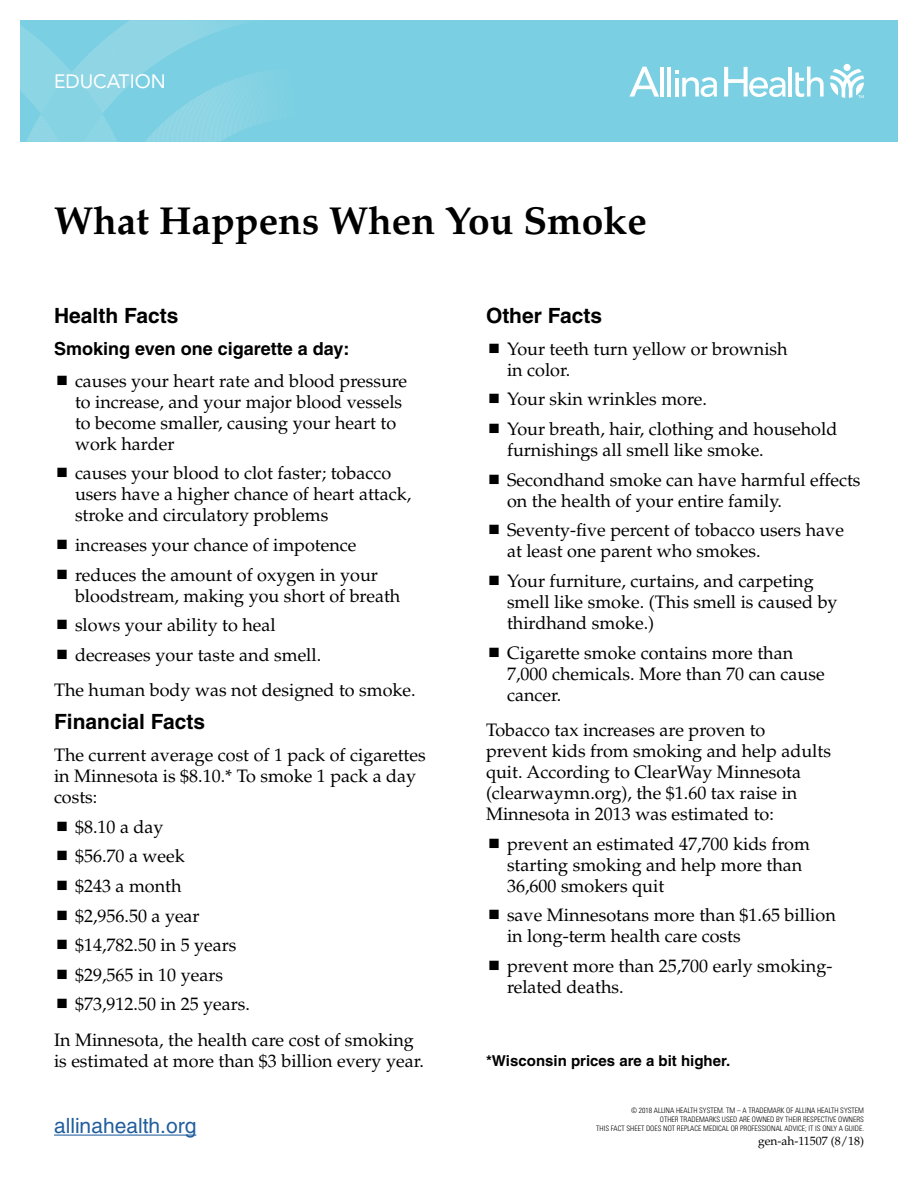
<style>
.page{position:relative;width:918px;height:1188px;background:#fff}
.page>*{position:absolute;margin:0;border:0;box-sizing:border-box;transform-origin:0 0}
.t1{font:700 39px "Palatino";color:#000}
.t2{font:700 21px "Helvetica";color:#000}
.t3{font:21px "Helvetica";color:#215e9e}
.t4{font:19.2px "Avenir LT Std";color:#fff}
.t5{font:18px/21px "Palatino";color:#000}
.t6{font:700 18px "Helvetica";color:#000}
.t7{font:700 15px "Helvetica";color:#000}
.t8{font:12px "Palatino";color:#000}
.t9{font:300 condensed 7.5px/9px "Univers";color:#000;text-align:right}
</style>
<div class="page">
<hr style="left:54px;top:1135px;width:142px;height:1px;background:#215e9e">
<div style="left:20px;top:20px;width:878px;height:122px;background:#7ad0e2"></div>
<svg style="left:20px;top:20px;width:246px;height:122px"></svg>
<svg style="left:830px;top:69px;width:34px;height:29px"></svg>
<div style="left:844px;top:64px;width:7px;height:7px;background:#fff;border-radius:50%"></div>
<hr style="left:660px;top:67px;width:4px;height:30px;background:#fff">
<hr style="left:667px;top:67px;width:4px;height:30px;background:#fff">
<hr style="left:789px;top:67px;width:3px;height:30px;background:#fff">
<svg style="left:795px;top:67px;width:29px;height:30px"></svg>
<svg style="left:675px;top:71px;width:42px;height:26px"></svg>
<svg style="left:629px;top:67px;width:30px;height:30px"></svg>
<svg style="left:724px;top:67px;width:62px;height:30px"></svg>
<p class="t4" style="left:54px;top:70px;width:113px">EDUCATION</p>
<h1 class="t1" style="left:54px;top:198px;width:594px">What Happens When You Smoke</h1>
<p class="t2" style="left:54px;top:303px;width:126px">Health Facts</p>
<p class="t6" style="left:54px;top:337px;width:297px">Smoking even one cigarette a day:</p>
<p class="t5" style="left:75px;top:370px;width:334px">causes your heart rate and blood pressure to increase, and your major blood vessels to become smaller, causing your heart to work harder</p>
<p class="t5" style="left:75px;top:463px;width:338px">causes your blood to clot faster; tobacco users have a higher chance of heart attack, stroke and circulatory problems</p>
<p class="t5" style="left:75px;top:530px;width:304px;line-height:29.7px">increases your chance of impotence reduces the amount of oxygen in your</p>
<p class="t5" style="left:75px;top:581px;width:327px;line-height:29.7px">bloodstream, making you short of breath slows your ability to heal<br>decreases your taste and smell.</p>
<p class="t5" style="left:54px;top:680px;width:363px">The human body was not designed to smoke.</p>
<p class="t2" style="left:54px;top:709px;width:153px">Financial Facts</p>
<p class="t5" style="left:54px;top:744px;width:373px">The current average cost of 1 pack of cigarettes in Minnesota is $8.10.* To smoke 1 pack a day costs:</p>
<p class="t5" style="left:75px;top:812px;width:177px;line-height:29.7px">$8.10 a day<br>$56.70 a week<br>$243 a month $2,956.50 a year $14,782.50 in 5 years $29,565 in 10 years $73,912.50 in 25 years.</p>
<p class="t5" style="left:54px;top:1029px;width:372px">In Minnesota, the health care cost of smoking is estimated at more than $3 billion every year.</p>
<p class="t3" style="left:54px;top:1113px;width:144px">allinahealth.org</p>
<p class="t2" style="left:486px;top:303px;width:118px">Other Facts</p>
<p class="t5" style="left:507px;top:338px;width:282px">Your teeth turn yellow or brownish in color.</p>
<p class="t5" style="left:507px;top:385px;width:332px;line-height:29.7px">Your skin wrinkles more.<br>Your breath, hair, clothing and household</p>
<p class="t5" style="left:507px;top:435px;width:355px;line-height:29.7px">furnishings all smell like smoke.<br>Secondhand smoke can have harmful effects</p>
<p class="t5" style="left:507px;top:486px;width:338px;line-height:29.7px">on the health of your entire family.<br>Seventy-five percent of tobacco users have</p>
<p class="t5" style="left:507px;top:537px;width:308px;line-height:29.7px">at least one parent who smokes.<br>Your furniture, curtains, and carpeting</p>
<p class="t5" style="left:507px;top:592px;width:332px">smell like smoke. (This smell is caused by thirdhand smoke.)</p>
<p class="t5" style="left:507px;top:642px;width:319px">Cigarette smoke contains more than<br>7,000 chemicals. More than 70 can cause cancer.</p>
<p class="t5" style="left:486px;top:719px;width:347px">Tobacco tax increases are proven to prevent kids from smoking and help adults quit. According to ClearWay Minnesota (clearwaymn.org), the $1.60 tax raise in Minnesota in 2013 was estimated to:</p>
<p class="t5" style="left:507px;top:833px;width:304px">prevent an estimated 47,700 kids from starting smoking and help more than<br>36,600 smokers quit</p>
<p class="t5" style="left:507px;top:905px;width:330px">save Minnesotans more than $1.65 billion in long-term health care costs</p>
<p class="t5" style="left:507px;top:956px;width:327px">prevent more than 25,700 early smoking&shy;related deaths.</p>
<p class="t7" style="left:486px;top:1051px;width:246px">*Wisconsin prices are a bit higher.</p>
<p class="t9" style="left:596px;top:1106px;width:269px">© 2018 ALLINA HEALTH SYSTEM. TM – A TRADEMARK OF ALLINA HEALTH SYSTEM<br>OTHER TRADEMARKS USED ARE OWNED BY THEIR RESPECTIVE OWNERS<br>THIS FACT SHEET DOES NOT REPLACE MEDICAL OR PROFESSIONAL ADVICE; IT IS ONLY A GUIDE.</p>
<p class="t8" style="left:758px;top:1134px;width:107px">gen-ah-11507 (8/18)</p>
</div>
